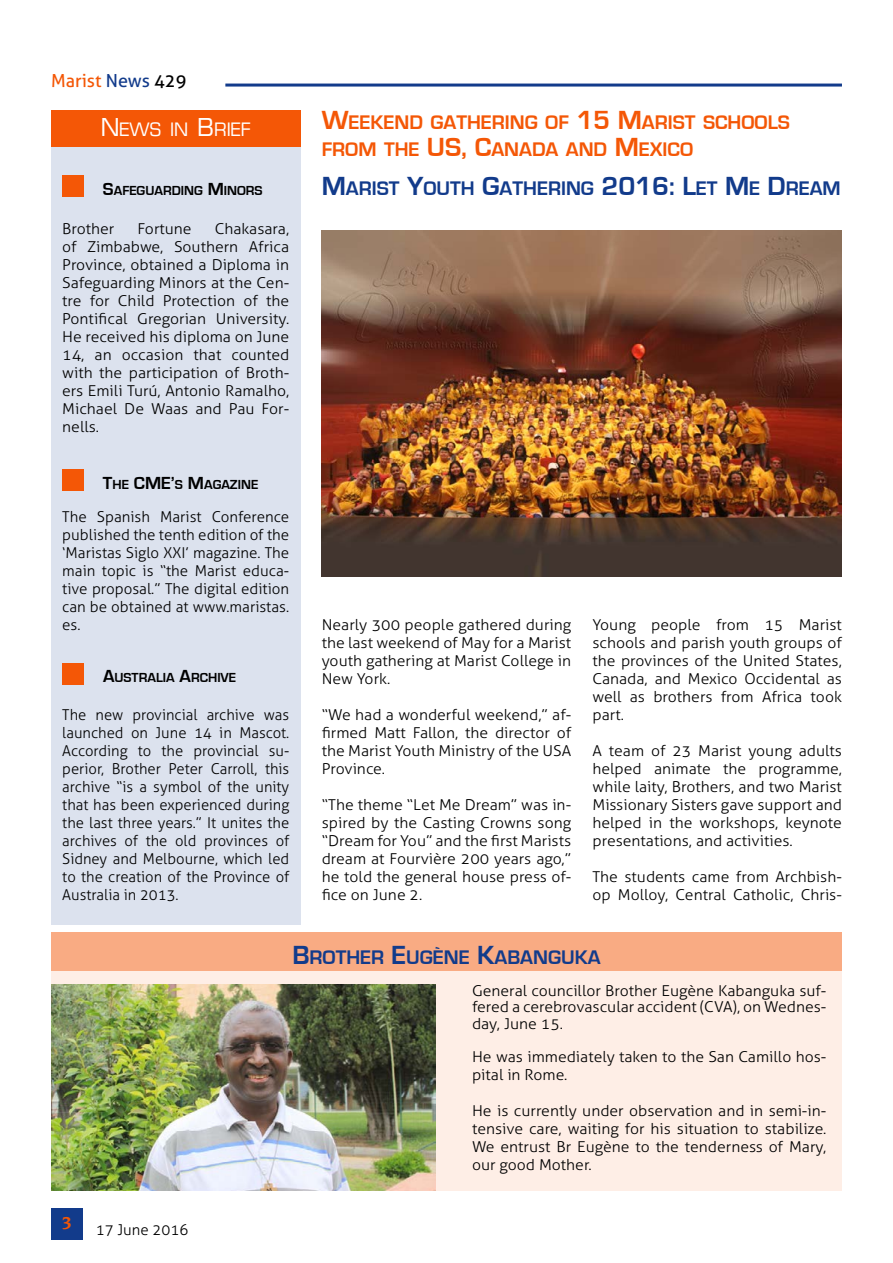
<style>
.page{position:relative;width:893px;height:1263px;background:#fff}
.page>*{position:absolute;margin:0;border:0;box-sizing:border-box;transform-origin:0 0}
.t1{font:700 20.25px/27px "Eurostile";color:#f45706}
.t2{font:700 20.25px "Eurostile";color:#123b8b}
.t3{font:18px "Aller";color:#f45706}
.t4{font:18px "Eurostile";color:#fff}
.t5{font:700 18px "Novarese IT Cby BT";color:#f45706}
.t6{font:300 15px/18px "Aller";color:#000;text-align:justify;scale:1.05 1}
.t7{font:300 15px/18px "Aller";color:#000;text-align:justify}
.t8{font:700 13.5px "Eurostile";color:#000}
.s1{color:#123b8b}
.s2{color:#000}
.s3{font-size:24px}
.s4{font-size:18px}
.s5{font-size:27px}
</style>
<div class="page">
<hr style="left:225px;top:84px;width:617px;height:3px;background:#123b8b">
<div style="left:51px;top:1208px;width:32px;height:31px;background:#123b8b"></div>
<div style="left:51px;top:147px;width:249px;height:778px;background:#dce2ee"></div>
<div style="left:62px;top:176px;width:22px;height:21px;background:#f45706"></div>
<div style="left:51px;top:111px;width:249px;height:36px;background:#f45706"></div>
<div style="left:62px;top:469px;width:21px;height:21px;background:#f45706"></div>
<div style="left:62px;top:664px;width:22px;height:21px;background:#f45706"></div>
<img style="left:322px;top:230px;width:520px;height:347px">
<div style="left:51px;top:933px;width:791px;height:258px;background:#feeee6"></div>
<img style="left:51px;top:984px;width:385px;height:207px">
<div style="left:51px;top:933px;width:791px;height:38px;background:#f9ab83"></div>
<p class="t3" style="left:51px;top:69px;width:137px">Marist <span class="s1">News</span> <span class="s2">429</span></p>
<p class="t4" style="left:101px;top:118px;width:150px"><span class="s3">N</span>EWS IN <span class="s3">B</span>RIEF</p>
<p class="t8" style="left:103px;top:183px;width:161px"><span class="s4">S</span>AFEGUARDING <span class="s4">M</span>INORS</p>
<p class="t6" style="left:62px;top:220px;width:218px;text-indent:152px">Chakasara, of Zimbabwe, Southern Africa Province, obtained a Diploma in Safeguarding Minors at the Cen&shy;tre for Child Protection of the Pontifical Gregorian University.<br>He received his diploma on June 14, an occasion that counted with the participation of Broth&shy;ers Emili Turú, Antonio Ramalho, Michael De Waas and Pau For&shy;nells.</p>
<p class="t6" style="left:62px;top:220px;width:51px">Brother</p>
<p class="t6" style="left:137px;top:220px;width:53px">Fortune</p>
<p class="t8" style="left:103px;top:477px;width:157px"><span class="s4">T</span>HE <span class="s4">CME’</span>S <span class="s4">M</span>AGAZINE</p>
<p class="t7" style="left:62px;top:508px;width:228px">The Spanish Marist Conference published the tenth edition of the ‘Maristas Siglo XXI’ magazine. The main topic is “the Marist educa&shy;tive proposal.” The digital edition can be obtained at www.maristas. es.</p>
<p class="t8" style="left:103px;top:670px;width:135px"><span class="s4">A</span>USTRALIA <span class="s4">A</span>RCHIVE</p>
<p class="t7" style="left:62px;top:706px;width:228px">The new provincial archive was launched on June 14 in Mascot.<br>According to the provincial su&shy;perior, Brother Peter Carroll, this archive “is a symbol of the unity that has been experienced during the last three years.” It unites the archives of the old provinces of Sidney and Melbourne, which led to the creation of the Province of Australia in 2013.</p>
<h1 class="t1" style="left:322px;top:109px;width:470px"><span class="s5">W</span>EEKEND GATHERING OF <span class="s5">15 M</span>ARIST SCHOOLS<br>FROM THE <span class="s5">US, C</span>ANADA AND <span class="s5">M</span>EXICO</h1>
<h1 class="t2" style="left:322px;top:178px;width:518px"><span class="s5">M</span>ARIST <span class="s5">Y</span>OUTH <span class="s5">G</span>ATHERING <span class="s5">2016: L</span>ET <span class="s5">M</span>E <span class="s5">D</span>REAM</h1>
<p class="t6" style="left:322px;top:616px;width:239px">Nearly 300 people gathered during the last weekend of May for a Marist youth gathering at Marist College in New York.</p>
<p class="t6" style="left:322px;top:706px;width:239px">“We had a wonderful weekend,” af&shy;firmed Matt Fallon, the director of the Marist Youth Ministry of the USA Province.</p>
<p class="t6" style="left:322px;top:796px;width:239px">“The theme “Let Me Dream” was in&shy;spired by the Casting Crowns song “Dream for You” and the first Marists dream at Fourvière 200 years ago,” he told the general house press of&shy;fice on June 2.</p>
<p class="t6" style="left:592px;top:616px;width:239px">Young people from 15 Marist schools and parish youth groups of the provinces of the United States, Canada, and Mexico Occidental as well as brothers from Africa took part.</p>
<p class="t6" style="left:592px;top:742px;width:239px">A team of 23 Marist young adults helped animate the programme, while laity, Brothers, and two Marist Missionary Sisters gave support and helped in the workshops, keynote presentations, and activities.</p>
<p class="t6" style="left:592px;top:868px;width:239px">The students came from Archbish&shy;op Molloy, Central Catholic, Chris-</p>
<p class="t5" style="left:62px;top:1212px;width:12px">3</p>
<p class="t7" style="left:96px;top:1220px;width:94px">17 June 2016</p>
<h1 class="t2" style="left:292px;top:946px;width:310px"><span class="s5">B</span>ROTHER <span class="s5">E</span>UGÈNE <span class="s5">K</span>ABANGUKA</h1>
<p class="t6" style="left:472px;top:982px;width:339px;line-height:16.5px">General councillor Brother Eugène Kabanguka suf&shy;fered a cerebrovascular accident (CVA), on Wednes&shy;day, June 15.</p>
<p class="t6" style="left:472px;top:1048px;width:339px">He was immediately taken to the San Camillo hos&shy;pital in Rome.</p>
<p class="t6" style="left:472px;top:1102px;width:339px">He is currently under observation and in semi-in&shy;tensive care, waiting for his situation to stabilize.<br>We entrust Br Eugène to the tenderness of Mary, our good Mother.</p>
</div>
